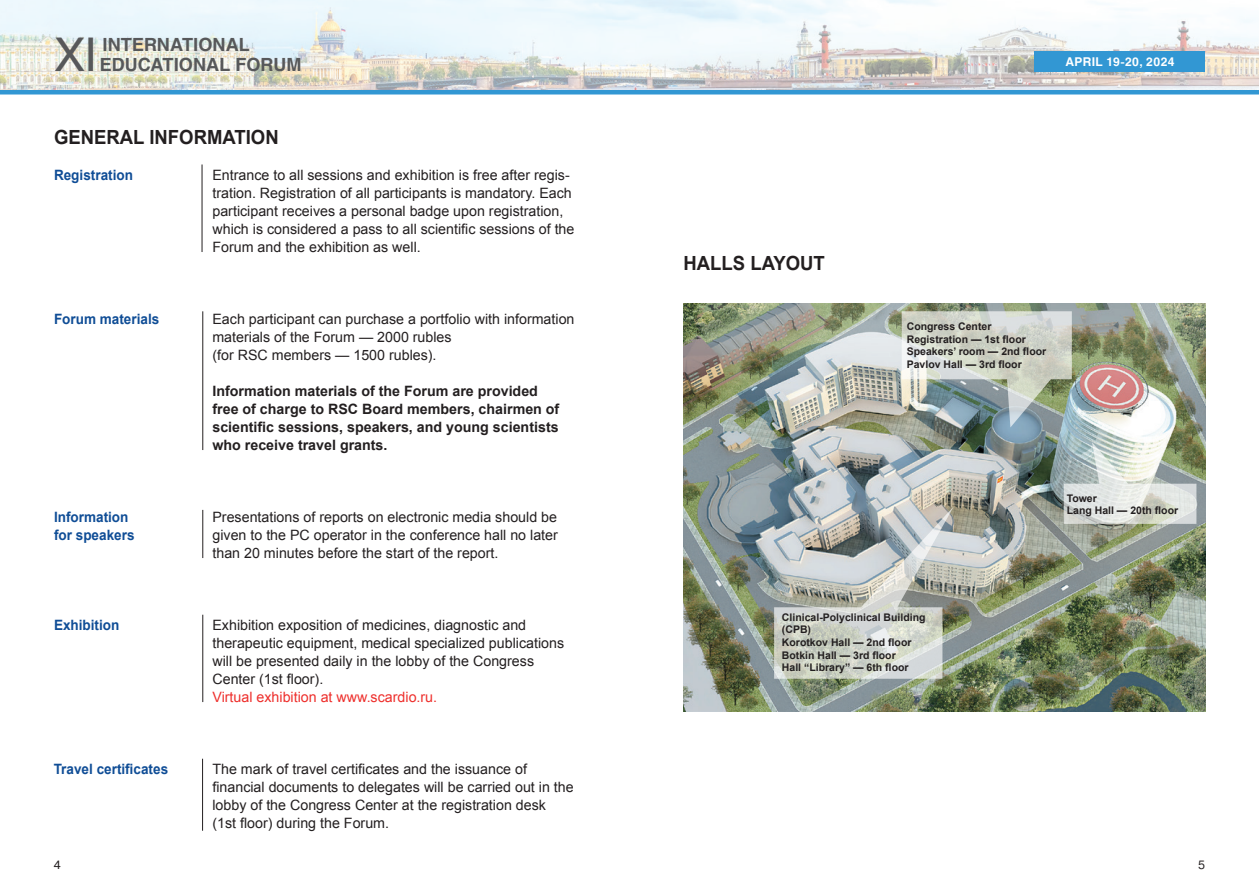
<style>
.page{position:relative;width:1259px;height:893px;background:#fff}
.page>*{position:absolute;margin:0;border:0;box-sizing:border-box;transform-origin:0 0}
.t1{font:46.05px "Helios";color:#57585a}
.t2{font:700 19.5px "Arial";color:#231f20;scale:.95 1}
.t3{font:700 18px/19.5px "Helios";color:#57585a}
.t4{font:14.25px/18px "Arial";color:#231f20}
.t5{font:700 14.25px/18px "Arial";color:#231f20}
.t6{font:700 14.25px/18px "Arial";color:#0f4d96;scale:.95 1}
.t7{font:14.25px "Arial";color:#ee2f2c}
.t8{font:700 12px "Helios";letter-spacing:.03em;color:#fff}
.t9{font:12px "Pragmatica C";color:#231f20}
.t10{font:700 10.5px/12.6px "Arial";color:#231f20}
</style>
<div class="page">
<img style="left:0;top:0;width:1259px;height:90px">
<div style="left:0;top:90px;width:1259px;height:5px;background:#3297d3"></div>
<div style="left:1035px;top:51px;width:170px;height:21px;background:#3297d3"></div>
<hr style="left:202px;top:164px;width:1px;height:88px;background:#231f20">
<hr style="left:202px;top:311px;width:1px;height:139px;background:#231f20">
<hr style="left:202px;top:510px;width:1px;height:48px;background:#231f20">
<hr style="left:202px;top:615px;width:1px;height:87px;background:#231f20">
<hr style="left:202px;top:759px;width:1px;height:72px;background:#231f20">
<img style="left:683px;top:303px;width:522px;height:409px">
<svg style="left:774px;top:506px;width:180px;height:173px;background:#bdc1bc"></svg>
<svg style="left:901px;top:311px;width:170px;height:116px;background:#b8c0b9"></svg>
<svg style="left:1063px;top:442px;width:133px;height:82px;background:#cbd2ca"></svg>
<h1 class="t1" style="left:54px;top:27px;width:44px">XI</h1>
<p class="t3" style="left:100px;top:35px;width:203px">INTERNATIONAL<br>EDUCATIONAL FORUM</p>
<h2 class="t2" style="left:54px;top:124px;width:238px">GENERAL INFORMATION</h2>
<p class="t6" style="left:54px;top:166px;width:85px">Registration</p>
<p class="t4" style="left:212px;top:166px;width:363px">Entrance to all sessions and exhibition is free after regis&shy;tration. Registration of all participants is mandatory. Each participant receives a personal badge upon registration, which is considered a pass to all scientific sessions of the Forum and the exhibition as well.</p>
<p class="t6" style="left:54px;top:310px;width:112px">Forum materials</p>
<p class="t6" style="left:54px;top:508px;width:86px">Information for speakers</p>
<p class="t4" style="left:212px;top:310px;width:363px">Each participant can purchase a portfolio with information materials of the Forum — 2000 rubles<br>(for RSC members — 1500 rubles).</p>
<p class="t5" style="left:212px;top:382px;width:348px">Information materials of the Forum are provided free of charge to RSC Board members, chairmen of scientific sessions, speakers, and young scientists who receive travel grants.</p>
<p class="t4" style="left:212px;top:508px;width:347px;text-align:justify">Presentations of reports on electronic media should be given to the PC operator in the conference hall no later than 20 minutes before the start of the report.</p>
<p class="t6" style="left:54px;top:616px;width:70px">Exhibition</p>
<p class="t4" style="left:212px;top:616px;width:353px">Exhibition exposition of medicines, diagnostic and therapeutic equipment, medical specialized publications will be presented daily in the lobby of the Congress Center (1st floor).</p>
<p class="t7" style="left:212px;top:688px;width:226px">Virtual exhibition at www.scardio.ru.</p>
<p class="t6" style="left:54px;top:760px;width:122px">Travel certificates</p>
<p class="t4" style="left:212px;top:760px;width:363px">The mark of travel certificates and the issuance of financial documents to delegates will be carried out in the lobby of the Congress Center at the registration desk<br>(1st floor) during the Forum.</p>
<p class="t8" style="left:1065px;top:55px;width:110px">APRIL 19-20, 2024</p>
<h2 class="t2" style="left:683px;top:250px;width:150px">HALLS LAYOUT</h2>
<p class="t10" style="left:907px;top:320px;width:141px">Congress Center<br>Registration — 1st floor<br>Speakers’ room — 2nd floor<br>Pavlov Hall — 3rd floor</p>
<p class="t10" style="left:782px;top:611px;width:145px">Clinical-Polyclinical Building (CPB)<br>Korotkov Hall — 2nd floor<br>Botkin Hall — 3rd floor<br>Hall “Library” — 6th floor</p>
<p class="t10" style="left:1066px;top:492px;width:113px">Tower<br>Lang Hall — 20th floor</p>
<p class="t9" style="left:54px;top:858px;width:8px">4</p>
<p class="t9" style="left:1198px;top:858px;width:8px">5</p>
</div>
